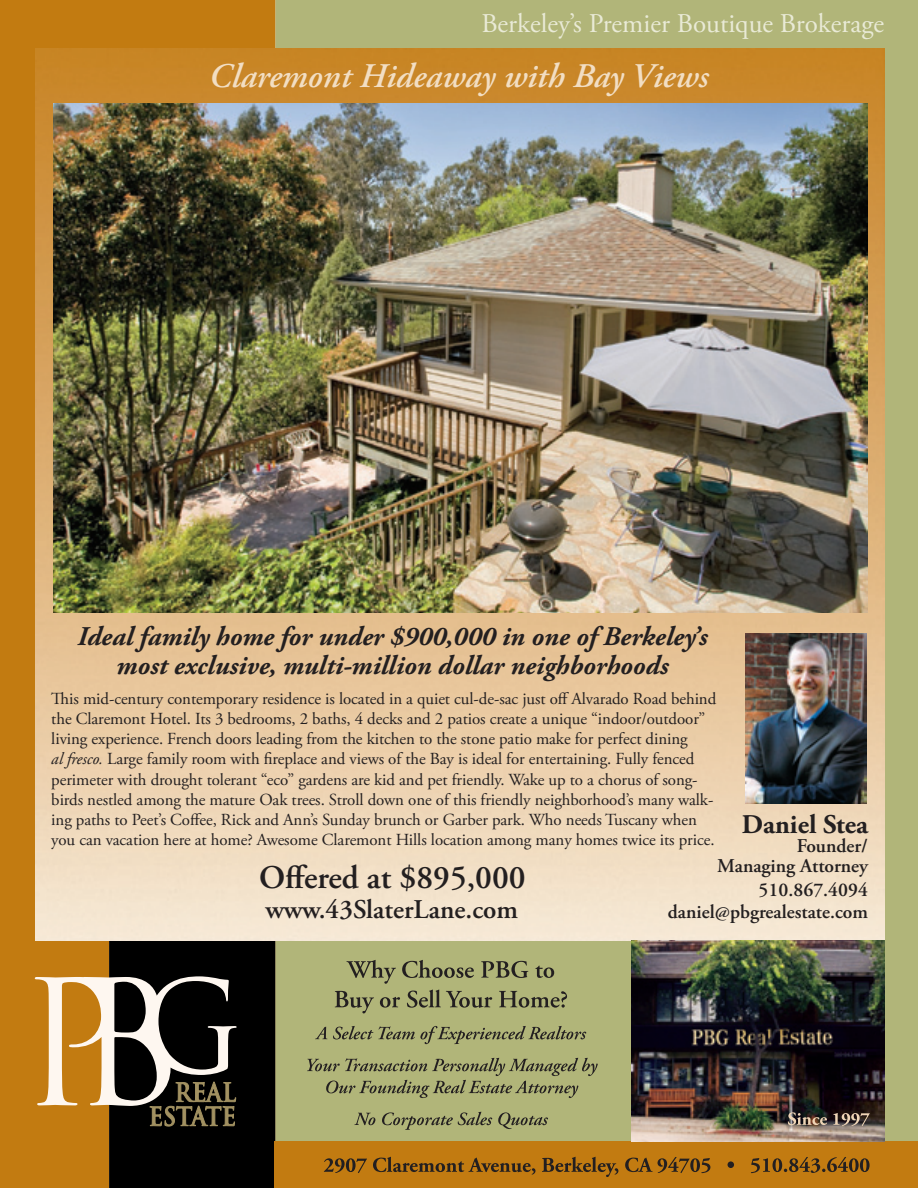
<style>
.page{position:relative;width:918px;height:1188px;background:#fff}
.page>*{position:absolute;margin:0;border:0;box-sizing:border-box;transform-origin:0 0}
.tagline{font:italic 600 34.5px "Adobe Garamond Pro";color:#f2dec3}
.t1{font:600 33px "Adobe Garamond Pro";color:#231f20}
.tagline2{font:italic 700 27px/28.5px "Adobe Garamond Pro";color:#231f20;text-align:center}
.t2{font:27px "Adobe Garamond Pro";color:#e9ead6}
.t3{font:600 27px "Adobe Garamond Pro";color:#231f20}
.t4{font:700 27px "Adobe Garamond Pro";color:#231f20}
.t5{font:600 19.5px/19.5px "Adobe Garamond Pro";color:#231f20;text-align:right}
.body{font:16.8px/20.2px "Adobe Garamond Pro";letter-spacing:-.005em;color:#231f20}
.s1{font-style:italic}
</style>
<div class="page">
<div style="left:275px;top:0;width:643px;height:1142px;background:#b1b579"></div>
<div style="left:0;top:0;width:275px;height:1188px;background:#c27b11"></div>
<div style="left:109px;top:941px;width:166px;height:247px;background:#000"></div>
<img style="left:36px;top:49px;width:849px;height:892px">
<div style="left:275px;top:1142px;width:643px;height:46px;background:#c27b11"></div>
<svg style="left:114px;top:982px;width:122px;height:151px"></svg>
<img style="left:632px;top:941px;width:253px;height:201px">
<svg style="left:354px;top:1112px;width:194px;height:18px;background:#969868"></svg>
<svg style="left:307px;top:1058px;width:291px;height:40px;background:#999c6a"></svg>
<svg style="left:315px;top:1026px;width:271px;height:18px;background:#959867"></svg>
<svg style="left:335px;top:990px;width:232px;height:23px;background:#939566"></svg>
<svg style="left:346px;top:960px;width:208px;height:24px;background:#949666"></svg>
<svg style="left:324px;top:1157px;width:546px;height:20px"></svg>
<svg style="left:788px;top:1112px;width:82px;height:14px"></svg>
<img style="left:53px;top:104px;width:814px;height:509px">
<img style="left:745px;top:633px;width:122px;height:171px">
<p class="t2" style="left:481px;top:8px;width:404px">Berkeley’s Premier Boutique Brokerage</p>
<p class="tagline" style="left:209px;top:56px;width:501px">Claremont Hideaway with Bay Views</p>
<p class="tagline2" style="left:77px;top:623px;width:632px">Ideal family home for under $900,000 in one of Berkeley’s most exclusive, multi-million dollar neighborhoods</p>
<p class="body" style="left:51px;top:689px;width:667px">This mid-century contemporary residence is located in a quiet cul-de-sac just off Alvarado Road behind the Claremont Hotel. Its 3 bedrooms, 2 baths, 4 decks and 2 patios create a unique “indoor/outdoor” living experience. French doors leading from the kitchen to the stone patio make for perfect dining<br><span class="s1">al fresco.</span> Large family room with fireplace and views of the Bay is ideal for entertaining. Fully fenced perimeter with drought tolerant “eco” gardens are kid and pet friendly. Wake up to a chorus of song&shy;birds nestled among the mature Oak trees. Stroll down one of this friendly neighborhood’s many walk&shy;ing paths to Peet’s Coffee, Rick and Ann’s Sunday brunch or Garber park. Who needs Tuscany when you can vacation here at home? Awesome Claremont Hills location among many homes twice its price.</p>
<p class="t1" style="left:259px;top:858px;width:268px">Offered at $895,000</p>
<p class="t3" style="left:265px;top:894px;width:254px">www.43SlaterLane.com</p>
<p class="t4" style="left:742px;top:808px;width:128px">Daniel Stea</p>
<p class="t5" style="left:717px;top:836px;width:152px">Founder/<br>Managing Attorney</p>
<p class="t5" style="left:668px;top:878px;width:202px;line-height:22.5px">510.867.4094 daniel@pbgrealestate.com</p>
</div>
